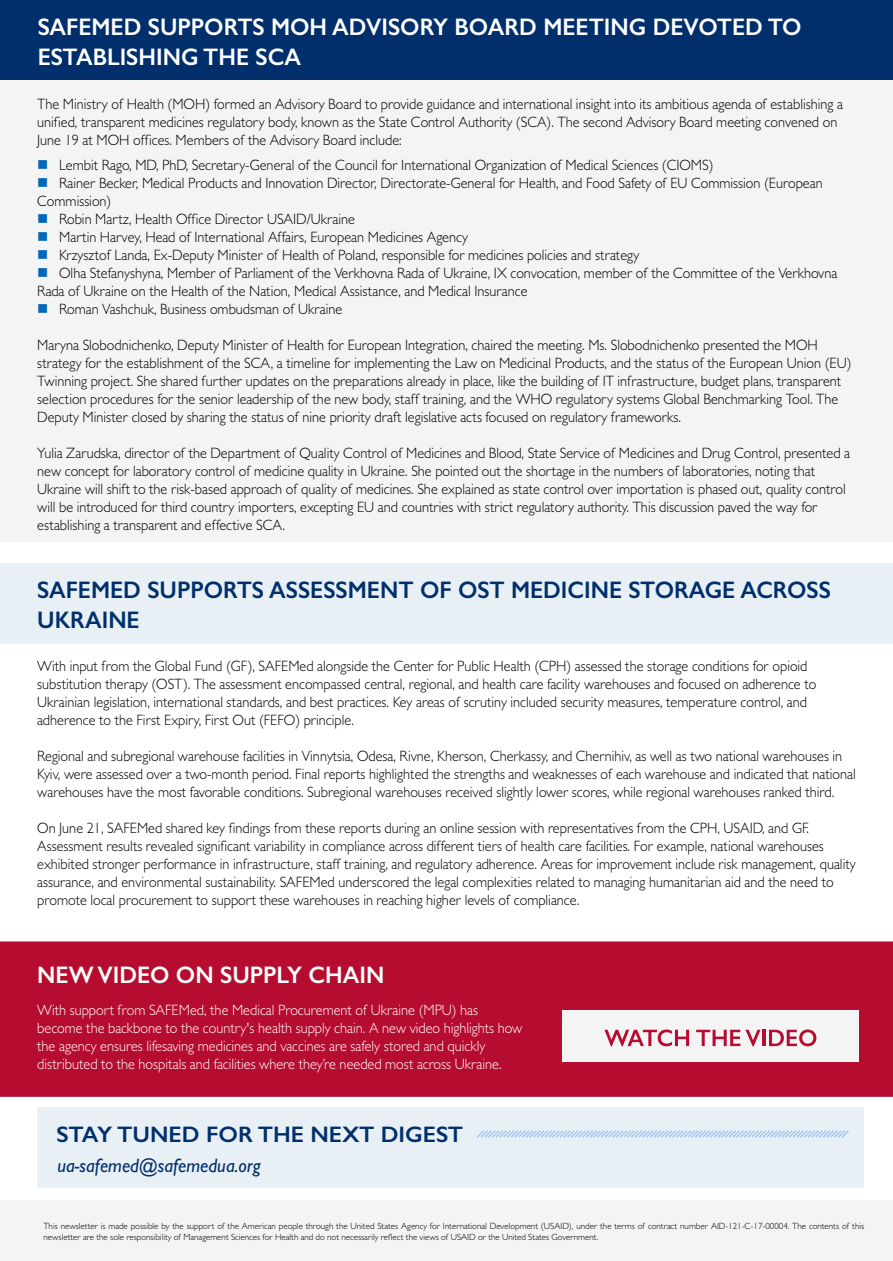
<style>
.page{position:relative;width:893px;height:1261px;background:#fff}
.page>*{position:absolute;margin:0;border:0;box-sizing:border-box;transform-origin:0 0}
.t1{font:600 24px/30px "Gill Sans";color:#fff;scale:.95 1}
.t2{font:600 24px/30px "Gill Sans";color:#002f6c;scale:.95 1}
.t3{font:600 22.5px "Gill Sans";color:#002f6c}
.t4{font:italic 500 19.5px "Gill Sans";color:#002f6c;scale:.96 1}
.t5{font:300 15px/18px "Gill Sans";color:#000;scale:.96 1}
.t6{font:300 15px/18px "Gill Sans";color:#fff;scale:.96 1}
.t7{font:500 15px "Gill Sans";color:#000}
.t8{font:300 9px/10.8px "Gill Sans";color:#000}
.s1{color:#0067b9}
</style>
<div class="page">
<div style="left:0;top:1201px;width:893px;height:60px;background:#f4f4f4"></div>
<div style="left:0;top:563px;width:892px;height:81px;background:#e8f0f6"></div>
<div style="left:0;top:0;width:893px;height:80px;background:#002f6c"></div>
<div style="left:0;top:80px;width:892px;height:462px;background:#f4f4f4"></div>
<div style="left:0;top:941px;width:893px;height:156px;background:#b60c2f"></div>
<div style="left:563px;top:1011px;width:296px;height:51px;background:#f4f4f4"></div>
<svg style="left:604px;top:1029px;width:85px;height:17px"></svg>
<svg style="left:696px;top:1030px;width:65px;height:16px"></svg>
<hr style="left:762px;top:1030px;width:3px;height:16px;background:#b60c2f">
<svg style="left:769px;top:1029px;width:47px;height:17px"></svg>
<div style="left:37px;top:1107px;width:827px;height:81px;background:#e8f0f6"></div>
<svg style="left:477px;top:1130px;width:372px;height:8px"></svg>
<h1 class="t1" style="left:38px;top:12px;width:805px">SAFEMED SUPPORTS MOH ADVISORY BOARD MEETING DEVOTED TO<br>ESTABLISHING THE SCA</h1>
<p class="t5" style="left:37px;top:95px;width:841px">The Ministry of Health (MOH) formed an Advisory Board to provide guidance and international insight into its ambitious agenda of establishing a unified, transparent medicines regulatory body, known as the State Control Authority (SCA). The second Advisory Board meeting convened on<br>June 19 at MOH offices. Members of the Advisory Board include:</p>
<p class="t5" style="left:37px;top:156px;width:706px"><span class="s1">■</span> Lembit Rago, MD, PhD, Secretary-General of the Council for International Organization of Medical Sciences (CIOMS)</p>
<p class="t5" style="left:37px;top:174px;width:820px"><span class="s1">■</span> Rainer Becker, Medical Products and Innovation Director, Directorate-General for Health, and Food Safety of EU Commission (European<br>Commission)</p>
<p class="t5" style="left:37px;top:210px;width:332px"><span class="s1">■</span> Robin Martz, Health Office Director USAID/Ukraine</p>
<p class="t5" style="left:37px;top:228px;width:450px"><span class="s1">■</span> Martin Harvey, Head of International Affairs, European Medicines Agency</p>
<p class="t5" style="left:37px;top:246px;width:629px"><span class="s1">■</span> Krzysztof Landa, Ex-Deputy Minister of Health of Poland, responsible for medicines policies and strategy</p>
<p class="t5" style="left:37px;top:264px;width:835px"><span class="s1">■</span> Olha Stefanyshyna, Member of Parliament of the Verkhovna Rada of Ukraine, IX convocation, member of the Committee of the Verkhovna<br>Rada of Ukraine on the Health of the Nation, Medical Assistance, and Medical Insurance</p>
<p class="t5" style="left:37px;top:300px;width:319px"><span class="s1">■</span> Roman Vashchuk, Business ombudsman of Ukraine</p>
<p class="t5" style="left:37px;top:336px;width:850px">Maryna Slobodnichenko, Deputy Minister of Health for European Integration, chaired the meeting. Ms. Slobodnichenko presented the MOH strategy for the establishment of the SCA, a timeline for implementing the Law on Medicinal Products, and the status of the European Union (EU)<br>Twinning project. She shared further updates on the preparations already in place, like the building of IT infrastructure, budget plans, transparent selection procedures for the senior leadership of the new body, staff training, and the WHO regulatory systems Global Benchmarking Tool. The Deputy Minister closed by sharing the status of nine priority draft legislative acts focused on regulatory frameworks.</p>
<p class="t5" style="left:37px;top:444px;width:848px">Yulia Zarudska, director of the Department of Quality Control of Medicines and Blood, State Service of Medicines and Drug Control, presented a new concept for laboratory control of medicine quality in Ukraine. She pointed out the shortage in the numbers of laboratories, noting that Ukraine will shift to the risk-based approach of quality of medicines. She explained as state control over importation is phased out, quality control will be introduced for third country importers, excepting EU and countries with strict regulatory authority. This discussion paved the way for establishing a transparent and effective SCA.</p>
<h1 class="t2" style="left:37px;top:575px;width:837px">SAFEMED SUPPORTS ASSESSMENT OF OST MEDICINE STORAGE ACROSS<br>UKRAINE</h1>
<p class="t5" style="left:37px;top:657px;width:813px">With input from the Global Fund (GF), SAFEMed alongside the Center for Public Health (CPH) assessed the storage conditions for opioid substitution therapy (OST). The assessment encompassed central, regional, and health care facility warehouses and focused on adherence to Ukrainian legislation, international standards, and best practices. Key areas of scrutiny included security measures, temperature control, and adherence to the First Expiry, First Out (FEFO) principle.</p>
<p class="t5" style="left:37px;top:747px;width:854px">Regional and subregional warehouse facilities in Vinnytsia, Odesa, Rivne, Kherson, Cherkassy, and Chernihiv, as well as two national warehouses in<br>Kyiv, were assessed over a two-month period. Final reports highlighted the strengths and weaknesses of each warehouse and indicated that national warehouses have the most favorable conditions. Subregional warehouses received slightly lower scores, while regional warehouses ranked third.</p>
<p class="t5" style="left:37px;top:819px;width:854px">On June 21, SAFEMed shared key findings from these reports during an online session with representatives from the CPH, USAID, and GF.<br>Assessment results revealed significant variability in compliance across different tiers of health care facilities. For example, national warehouses exhibited stronger performance in infrastructure, staff training, and regulatory adherence. Areas for improvement include risk management, quality assurance, and environmental sustainability. SAFEMed underscored the legal complexities related to managing humanitarian aid and the need to promote local procurement to support these warehouses in reaching higher levels of compliance.</p>
<p class="t7" style="left:512px;top:696px;width:305px">https://www.youtube.com/watch?v=UBnxSAiYPS4</p>
<h1 class="t1" style="left:37px;top:960px;width:367px">NEW VIDEO ON SUPPLY CHAIN</h1>
<p class="t6" style="left:37px;top:1001px;width:507px">With support from SAFEMed, the Medical Procurement of Ukraine (MPU) has become the backbone to the country's health supply chain. A new video highlights how the agency ensures lifesaving medicines and vaccines are safely stored and quickly distributed to the hospitals and facilities where they’re needed most across Ukraine.</p>
<h2 class="t3" style="left:57px;top:1120px;width:408px">STAY TUNED FOR THE NEXT DIGEST</h2>
<h3 class="t4" style="left:57px;top:1153px;width:213px">ua-safemed@safemedua.org</h3>
<p class="t8" style="left:44px;top:1221px;width:822px">This newsletter is made possible by the support of the American people through the United States Agency for International Development (USAID), under the terms of contract number AID-121-C-17-00004. The contents of this newsletter are the sole responsibility of Management Sciences for Health and do not necessarily reflect the views of USAID or the United States Government.</p>
</div>
